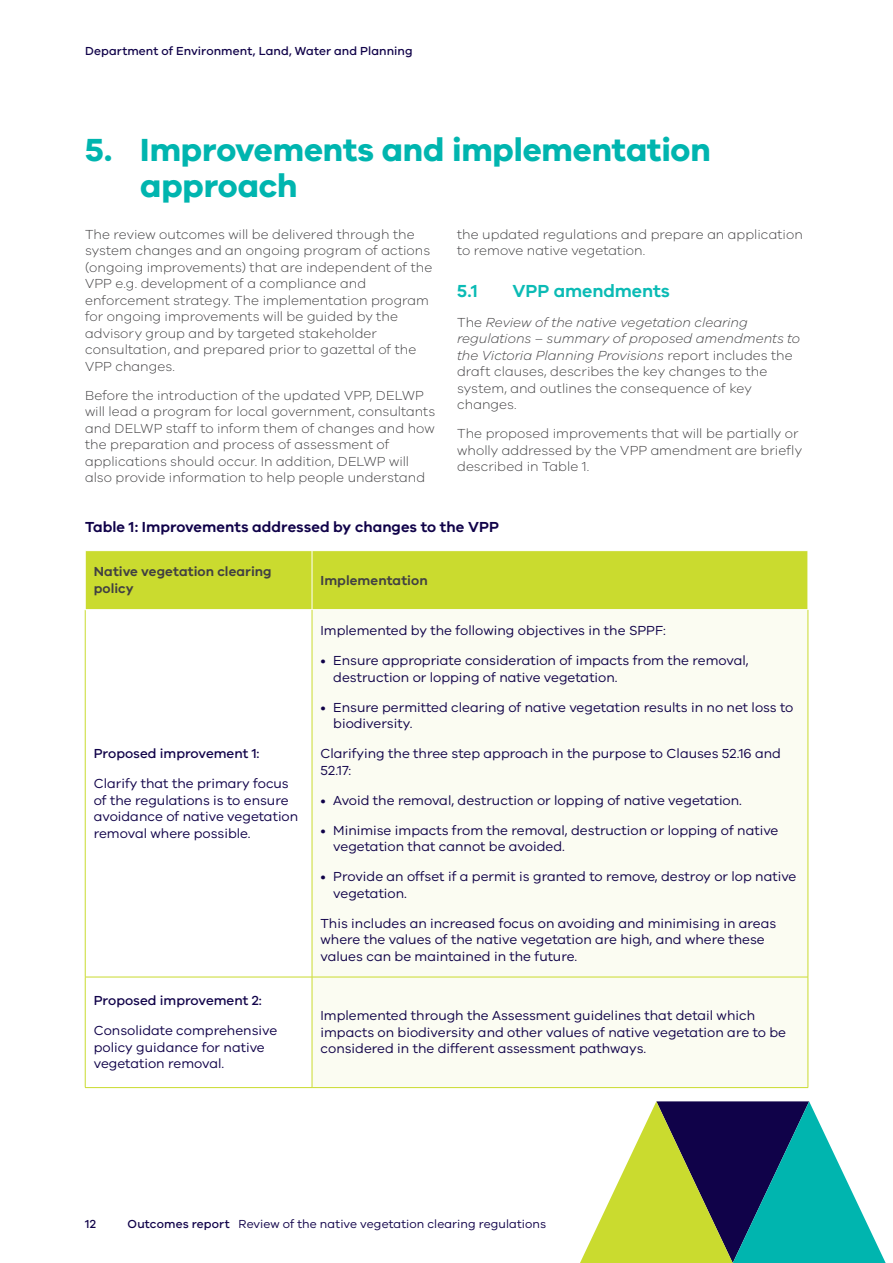
<style>
.page{position:relative;width:893px;height:1263px;background:#fff}
.page>*{position:absolute;margin:0;border:0;box-sizing:border-box;transform-origin:0 0}
.Heading_1{font:700 33px/36px "VIC";letter-spacing:-.005em;color:#00b5af}
.Heading_2{font:600 18px "VIC";letter-spacing:-.005em;color:#0bbbb5}
.Table_title{font:600 15px "VIC";color:#100249}
.Body_Copy{font:300 13.5px/16.5px "VIC";letter-spacing:.005em;color:#414042}
.Table_body_right{font:13.5px/16.5px "VIC";color:#100249}
.Table_body_left{font:13.5px/16.5px "VIC";color:#100249}
.Table_heading_left{font:600 13.5px/16.5px "VIC";letter-spacing:.005em;color:#414042}
.Table_body_left-2{font:500 13.5px "VIC";color:#100249}
.t1{font:12px "VIC";letter-spacing:.005em;color:#100249}
.t2{font:500 12px "VIC";letter-spacing:.005em;color:#100249}
.s1{font-style:italic}
.s2{font-weight:500}
</style>
<div class="page">
<svg style="left:580px;top:1101px;width:306px;height:162px"></svg>
<div style="left:86px;top:551px;width:722px;height:58px;background:#cadb2f"></div>
<svg style="left:86px;top:610px;width:226px;height:477px"></svg>
<div style="left:313px;top:610px;width:495px;height:477px;background:#fbfcf2"></div>
<hr style="left:85px;top:610px;width:1px;height:367px;background:#cadb2f">
<hr style="left:85px;top:977px;width:1px;height:110px;background:#cadb2f">
<hr style="left:85px;top:977px;width:227px;height:1px;background:#cadb2f">
<hr style="left:85px;top:1087px;width:227px;height:1px;background:#cadb2f">
<hr style="left:312px;top:551px;width:1px;height:58px;background:#fff">
<hr style="left:312px;top:610px;width:1px;height:367px;background:#cadb2f">
<hr style="left:312px;top:977px;width:1px;height:110px;background:#cadb2f">
<hr style="left:808px;top:610px;width:1px;height:367px;background:#cadb2f">
<hr style="left:808px;top:977px;width:1px;height:110px;background:#cadb2f">
<hr style="left:312px;top:977px;width:496px;height:1px;background:#cadb2f">
<hr style="left:312px;top:1087px;width:496px;height:1px;background:#cadb2f">
<p class="t2" style="left:85px;top:43px;width:329px">Department of Environment, Land, Water and Planning</p>
<p class="Heading_1" style="left:140px;top:130px;width:572px;text-indent:-55px">5. Improvements and implementation approach</p>
<p class="Body_Copy" style="left:85px;top:225px;width:349px">The review outcomes will be delivered through the system changes and an ongoing program of actions (ongoing improvements) that are independent of the VPP e.g. development of a compliance and enforcement strategy. The implementation program for ongoing improvements will be guided by the advisory group and by targeted stakeholder consultation, and prepared prior to gazettal of the VPP changes.</p>
<p class="Body_Copy" style="left:85px;top:387px;width:352px">Before the introduction of the updated VPP, DELWP will lead a program for local government, consultants and DELWP staff to inform them of changes and how the preparation and process of assessment of applications should occur. In addition, DELWP will also provide information to help people understand</p>
<p class="Body_Copy" style="left:457px;top:225px;width:347px">the updated regulations and prepare an application to remove native vegetation.</p>
<p class="Heading_2" style="left:457px;top:280px;width:22px">5.1</p>
<p class="Heading_2" style="left:512px;top:280px;width:159px">VPP amendments</p>
<p class="Body_Copy" style="left:457px;top:313px;width:345px">The <span class="s1">Review of the native vegetation clearing regulations – summary of proposed amendments to the Victoria Planning Provisions</span> report includes the draft clauses, describes the key changes to the system, and outlines the consequence of key changes.</p>
<p class="Body_Copy" style="left:457px;top:425px;width:346px">The proposed improvements that will be partially or wholly addressed by the VPP amendment are briefly described in Table 1.</p>
<p class="Table_title" style="left:85px;top:517px;width:416px">Table 1: Improvements addressed by changes to the VPP</p>
<p class="Table_heading_left" style="left:94px;top:563px;width:179px">Native vegetation clearing policy</p>
<p class="Table_heading_left" style="left:321px;top:571px;width:109px">Implementation</p>
<p class="Table_body_left-2" style="left:94px;top:745px;width:167px">Proposed improvement 1:</p>
<p class="Table_body_left" style="left:94px;top:775px;width:206px">Clarify that the primary focus of the regulations is to ensure avoidance of native vegetation removal where possible.</p>
<p class="Table_body_left-2" style="left:94px;top:993px;width:170px">Proposed improvement 2:</p>
<p class="Table_body_left" style="left:94px;top:1022px;width:185px">Consolidate comprehensive policy guidance for native vegetation removal.</p>
<p class="Table_body_left" style="left:321px;top:622px;width:347px">Implemented by the following objectives in the SPPF:</p>
<p class="Table_body_right" style="left:333px;top:652px;width:417px;text-indent:-13px">• Ensure appropriate consideration of impacts from the removal, destruction or lopping of native vegetation.</p>
<p class="Table_body_right" style="left:333px;top:698px;width:462px;text-indent:-13px">• Ensure permitted clearing of native vegetation results in no net loss to biodiversity.</p>
<p class="Table_body_left" style="left:321px;top:745px;width:462px">Clarifying the three step approach in the purpose to Clauses 52.16 and<br>52.17:</p>
<p class="Table_body_right" style="left:321px;top:791px;width:423px">• Avoid the removal, destruction or lopping of native vegetation.</p>
<p class="Table_body_right" style="left:333px;top:821px;width:447px;text-indent:-13px">• Minimise impacts from the removal, destruction or lopping of native vegetation that cannot be avoided.</p>
<p class="Table_body_right" style="left:333px;top:868px;width:465px;text-indent:-13px">• Provide an offset if a permit is granted to remove, destroy or lop native vegetation.</p>
<p class="Table_body_left" style="left:321px;top:914px;width:457px">This includes an increased focus on avoiding and minimising in areas where the values of the native vegetation are high, and where these values can be maintained in the future.</p>
<p class="Table_body_right" style="left:321px;top:1007px;width:467px">Implemented through the Assessment guidelines that detail which impacts on biodiversity and other values of native vegetation are to be considered in the different assessment pathways.</p>
<p class="t2" style="left:85px;top:1217px;width:12px">12</p>
<p class="t1" style="left:128px;top:1217px;width:420px"><span class="s2">Outcomes report</span> Review of the native vegetation clearing regulations</p>
</div>
